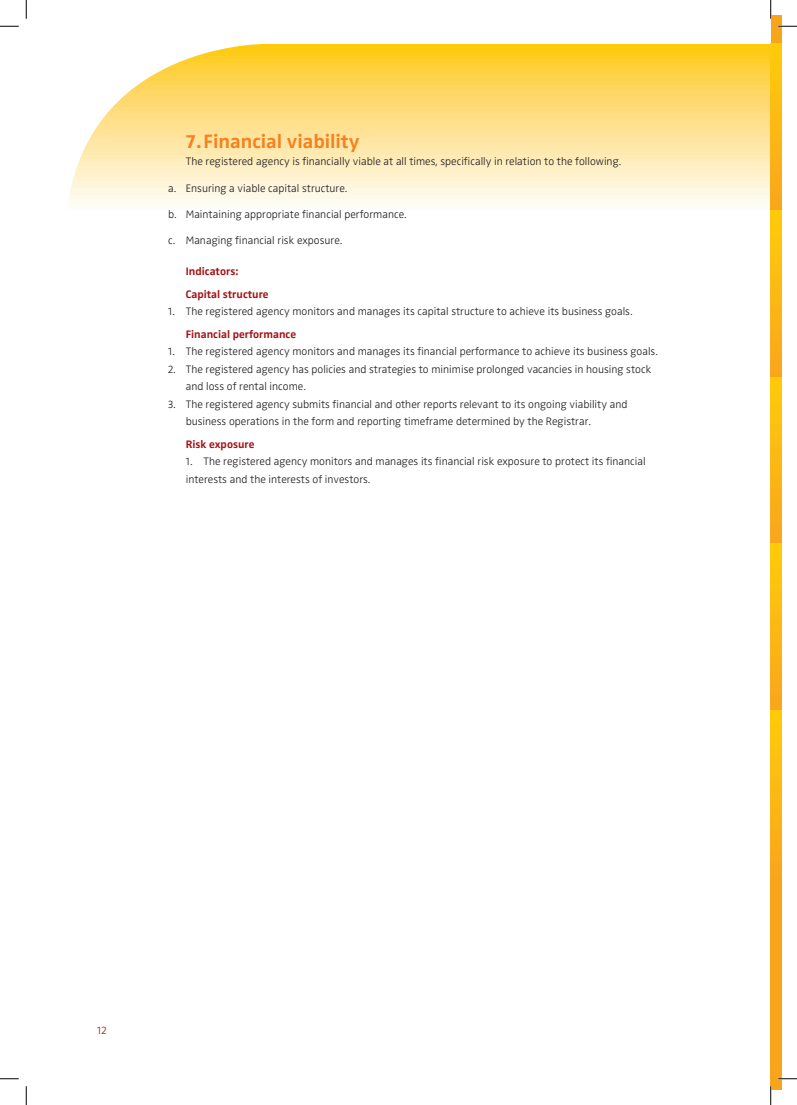
<style>
.page{position:relative;width:797px;height:1105px;background:#fff}
.page>*{position:absolute;margin:0;border:0;box-sizing:border-box;transform-origin:0 0}
.t1{font:20px "Zwo Bold LF";color:#f58220}
.t2{font:11.25px/17.5px "Zwo Light LF";color:#231f20}
.t3{font:11.25px/22.5px "Zwo Bold LF";color:#a21217}
.t4{font:11.25px "Zwo Light LF";color:#a21217}
</style>
<div class="page">
<svg style="left:68px;top:44px;width:702px;height:159px;background:#fee495"></svg>
<div style="left:770px;top:16px;width:11px;height:1073px;background:#f9a51b"></div>
<svg style="left:770px;top:44px;width:11px;height:167px"></svg>
<svg style="left:770px;top:211px;width:11px;height:122px"></svg>
<svg style="left:770px;top:377px;width:11px;height:167px"></svg>
<svg style="left:770px;top:544px;width:11px;height:122px"></svg>
<svg style="left:770px;top:710px;width:11px;height:379px"></svg>
<svg style="left:0;top:25px;width:19px;height:2px"></svg>
<svg style="left:778px;top:25px;width:19px;height:2px"></svg>
<svg style="left:0;top:1078px;width:19px;height:1px"></svg>
<svg style="left:778px;top:1078px;width:19px;height:1px"></svg>
<svg style="left:25px;top:0;width:2px;height:19px"></svg>
<svg style="left:25px;top:1086px;width:2px;height:19px"></svg>
<svg style="left:770px;top:0;width:1px;height:19px"></svg>
<svg style="left:770px;top:1086px;width:1px;height:19px"></svg>
<h1 class="t1" style="left:186px;top:129px;width:175px">7.Financial viability</h1>
<p class="t2" style="left:186px;top:153px;width:437px">The registered agency is financially viable at all times, specifically in relation to the following.</p>
<p class="t2" style="left:168px;top:179px;width:181px">a. Ensuring a viable capital structure.</p>
<p class="t2" style="left:168px;top:205px;width:240px">b. Maintaining appropriate financial performance.</p>
<p class="t2" style="left:168px;top:231px;width:176px">c. Managing financial risk exposure.</p>
<p class="t3" style="left:186px;top:260px;width:84px">Indicators:<br>Capital structure</p>
<p class="t2" style="left:168px;top:303px;width:466px">1. The registered agency monitors and manages its capital structure to achieve its business goals.</p>
<p class="t3" style="left:186px;top:323px;width:112px">Financial performance</p>
<p class="t2" style="left:168px;top:343px;width:491px">1. The registered agency monitors and manages its financial performance to achieve its business goals.</p>
<p class="t2" style="left:186px;top:360px;width:467px;text-indent:-18px">2. The registered agency has policies and strategies to minimise prolonged vacancies in housing stock and loss of rental income.</p>
<p class="t2" style="left:186px;top:395px;width:443px;text-indent:-18px">3. The registered agency submits financial and other reports relevant to its ongoing viability and business operations in the form and reporting timeframe determined by the Registrar.</p>
<p class="t3" style="left:186px;top:433px;width:70px">Risk exposure</p>
<p class="t2" style="left:186px;top:453px;width:461px">1. The registered agency monitors and manages its financial risk exposure to protect its financial interests and the interests of investors.</p>
<p class="t4" style="left:97px;top:1024px;width:11px">12</p>
</div>
